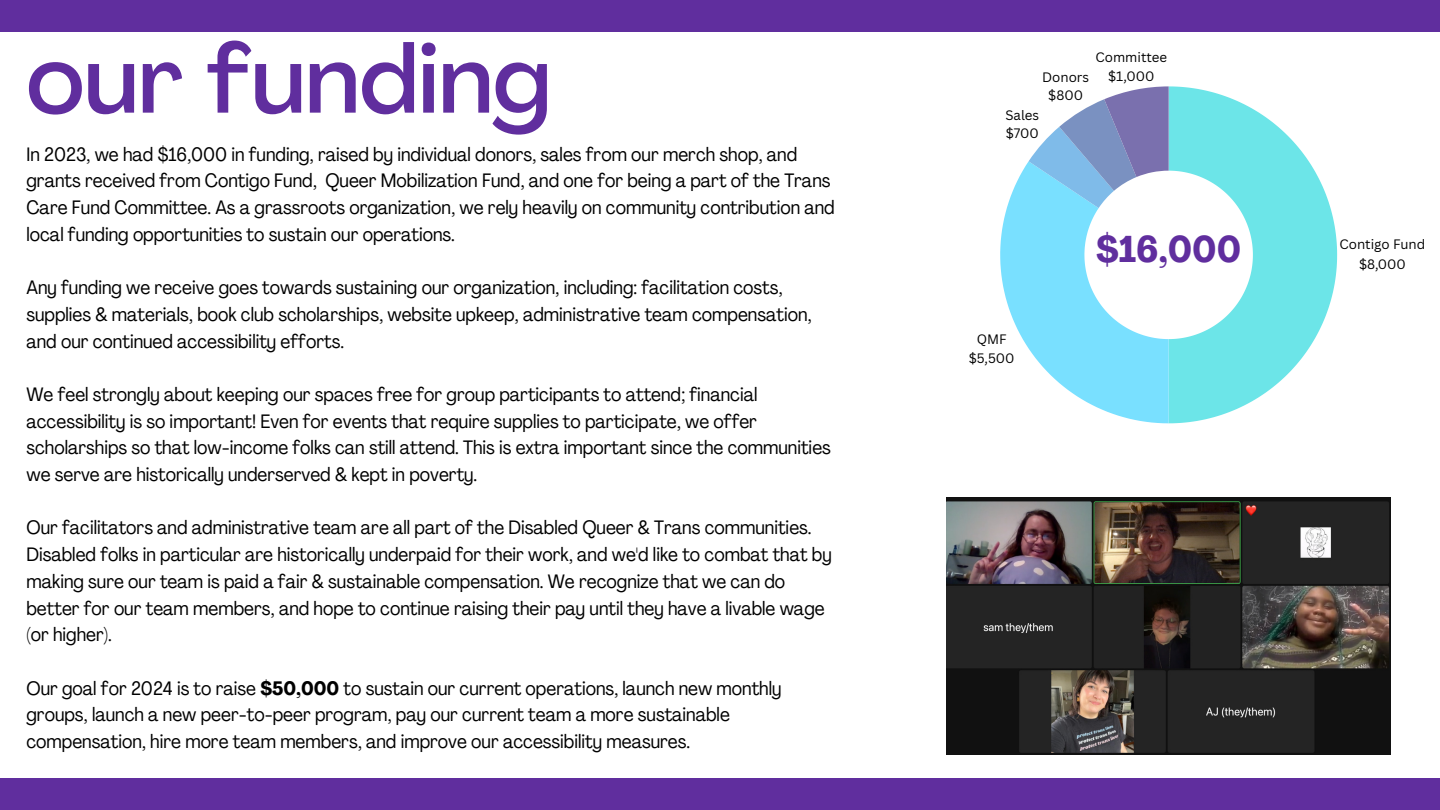
<style>
.page{position:relative;width:1440px;height:810px;background:#fff}
.page>*{position:absolute;margin:0;border:0;box-sizing:border-box;transform-origin:0 0}
.t1{font:500 95.5px "Agrandir";color:#602e9e}
.t2{font:700 condensed 36.7px "Agrandir";color:#602e9e}
.t3{font:condensed 19.2px/26.7px "Agrandir";color:#000}
.t4{font:13.3px "Canva Sans";color:#000}
.s1{font-weight:700}
</style>
<div class="page">
<div style="left:0;top:0;width:1440px;height:32px;background:#602e9e"></div>
<svg style="left:1169px;top:86px;width:168px;height:337px;fill:#6ce5e8"></svg>
<svg style="left:1000px;top:86px;width:169px;height:337px"></svg>
<div style="left:0;top:778px;width:1440px;height:32px;background:#602e9e"></div>
<img style="left:947px;top:497px;width:444px;height:258px">
<p class="t1" style="left:26px;top:41px;width:526px">our funding</p>
<p class="t3" style="left:26px;top:143px;width:810px">In 2023, we had $16,000 in funding, raised by individual donors, sales from our merch shop, and grants received from Contigo Fund, Queer Mobilization Fund, and one for being a part of the Trans Care Fund Committee. As a grassroots organization, we rely heavily on community contribution and local funding opportunities to sustain our operations.</p>
<p class="t3" style="left:26px;top:276px;width:787px">Any funding we receive goes towards sustaining our organization, including: facilitation costs, supplies &amp; materials, book club scholarships, website upkeep, administrative team compensation, and our continued accessibility efforts.</p>
<p class="t3" style="left:26px;top:383px;width:806px">We feel strongly about keeping our spaces free for group participants to attend; financial accessibility is so important! Even for events that require supplies to participate, we offer scholarships so that low-income folks can still attend. This is extra important since the communities we serve are historically underserved &amp; kept in poverty.</p>
<p class="t3" style="left:26px;top:516px;width:807px">Our facilitators and administrative team are all part of the Disabled Queer &amp; Trans communities.<br>Disabled folks in particular are historically underpaid for their work, and we'd like to combat that by making sure our team is paid a fair &amp; sustainable compensation. We recognize that we can do better for our team members, and hope to continue raising their pay until they have a livable wage (or higher).</p>
<p class="t3" style="left:26px;top:677px;width:757px">Our goal for 2024 is to raise <span class="s1">$50,000</span> to sustain our current operations, launch new monthly groups, launch a new peer-to-peer program, pay our current team a more sustainable compensation, hire more team members, and improve our accessibility measures.</p>
<p class="t4" style="left:1095px;top:48px;width:73px">Committee</p>
<p class="t4" style="left:1042px;top:68px;width:48px">Donors</p>
<p class="t4" style="left:1108px;top:67px;width:48px">$1,000</p>
<p class="t4" style="left:1048px;top:86px;width:36px">$800</p>
<p class="t4" style="left:1005px;top:106px;width:35px">Sales</p>
<p class="t4" style="left:1006px;top:124px;width:35px">$700</p>
<p class="t4" style="left:977px;top:330px;width:31px">QMF</p>
<p class="t4" style="left:969px;top:349px;width:47px">$5,500</p>
<p class="t2" style="left:1096px;top:234px;width:146px">$16,000</p>
<p class="t4" style="left:1340px;top:234px;width:87px">Contigo Fund</p>
<p class="t4" style="left:1359px;top:254px;width:48px">$8,000</p>
</div>
